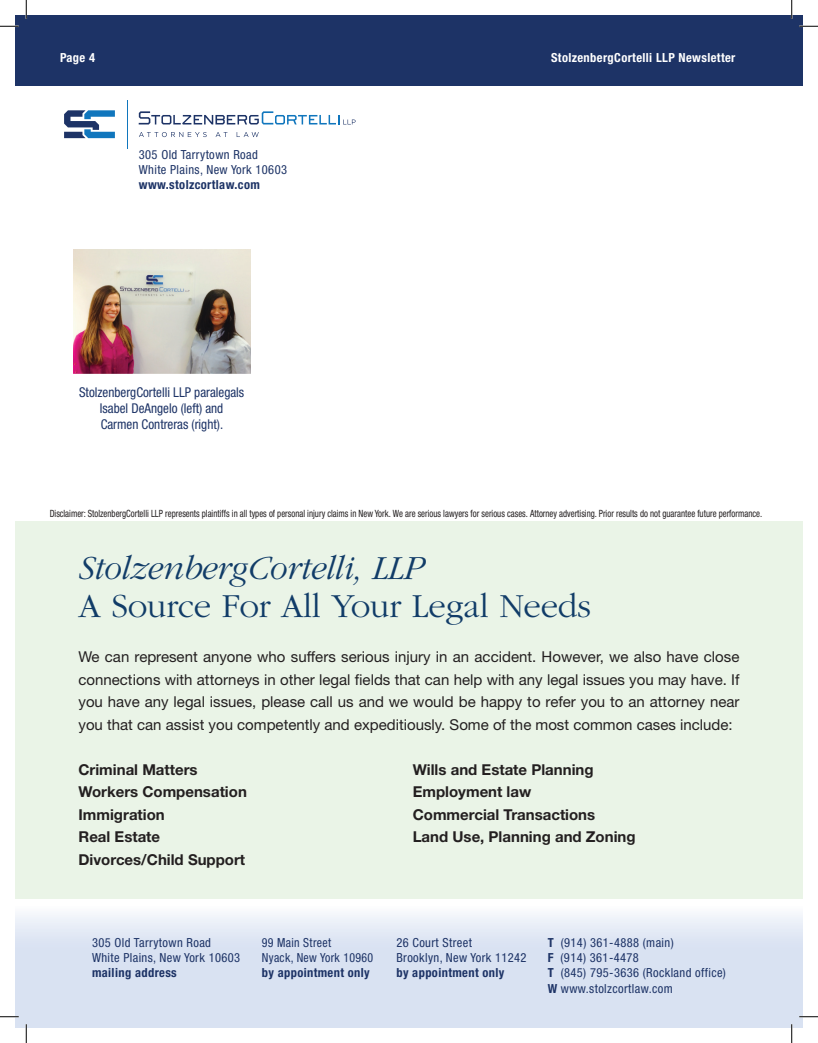
<style>
.page{position:relative;width:818px;height:1043px;background:#fff}
.page>*{position:absolute;margin:0;border:0;box-sizing:border-box;transform-origin:0 0}
.t1{font:300 35px "ITC Garamond Std";letter-spacing:-.01em;color:#113c68}
.t2{font:italic 300 35px "ITC Garamond Std";letter-spacing:-.01em;color:#113c68}
.t3{font:15px/22.5px "Helvetica Neue LT Std";color:#231f20;text-align:justify}
.t4{font:700 15px/22.5px "Helvetica Neue LT Std";color:#231f20}
.t5{font:condensed 13.5px/16.2px "Helvetica Neue LT Std";color:#1d3366;text-align:center}
.t6{font:condensed 12.5px/15px "Helvetica Neue LT Std";letter-spacing:.03em;color:#1d3366}
.t7{font:700 condensed 12.5px "Helvetica Neue LT Std";letter-spacing:.03em;color:#1d3366}
.t8{font:700 condensed 12.5px "Helvetica Neue LT Std";letter-spacing:.03em;color:#fff}
.t9{font:condensed 12.5px/15px "Helvetica Neue LT Std";letter-spacing:.03em;color:#1d3366;scale:.95 1}
.t10{font:condensed 10px "Helvetica Neue LT Std";color:#231f20;scale:.88 1}
.s1{font-weight:700}
</style>
<div class="page">
<div style="left:15px;top:521px;width:787px;height:378px;background:#eaf4e7"></div>
<svg style="left:15px;top:914px;width:787px;height:114px;background:#dce4f3"></svg>
<div style="left:15px;top:15px;width:787px;height:71px;background:#1d3366"></div>
<svg style="left:64px;top:110px;width:51px;height:28px"></svg>
<hr style="left:127px;top:100px;width:1px;height:49px;background:#1076bd">
<svg style="left:139px;top:132px;width:68px;height:5px"></svg>
<svg style="left:215px;top:132px;width:12px;height:5px"></svg>
<svg style="left:237px;top:132px;width:22px;height:5px"></svg>
<svg style="left:139px;top:111px;width:216px;height:13px"></svg>
<img style="left:73px;top:249px;width:177px;height:125px">
<svg style="left:0;top:25px;width:19px;height:2px"></svg>
<svg style="left:799px;top:25px;width:19px;height:2px"></svg>
<svg style="left:0;top:1015px;width:19px;height:2px"></svg>
<svg style="left:799px;top:1015px;width:19px;height:2px"></svg>
<svg style="left:25px;top:0;width:2px;height:19px"></svg>
<svg style="left:25px;top:1024px;width:2px;height:18px"></svg>
<svg style="left:790px;top:0;width:2px;height:19px"></svg>
<svg style="left:790px;top:1024px;width:2px;height:18px"></svg>
<p class="t8" style="left:60px;top:50px;width:37px">Page 4</p>
<p class="t8" style="left:551px;top:50px;width:186px">StolzenbergCortelli LLP Newsletter</p>
<p class="t6" style="left:139px;top:147px;width:150px">305 Old Tarrytown Road<br>White Plains, New York 10603</p>
<p class="t7" style="left:139px;top:177px;width:123px">www.stolzcortlaw.com</p>
<p class="t5" style="left:79px;top:384px;width:167px">StolzenbergCortelli LLP paralegals<br>Isabel DeAngelo (left) and<br>Carmen Contreras (right).</p>
<p class="t10" style="left:50px;top:507px;width:811px">Disclaimer: StolzenbergCortelli LLP represents plaintiffs in all types of personal injury claims in New York. We are serious lawyers for serious cases. Attorney advertising. Prior results do not guarantee future performance.</p>
<h1 class="t2" style="left:78px;top:548px;width:347px">StolzenbergCortelli, LLP</h1>
<h1 class="t1" style="left:78px;top:587px;width:514px">A Source For All Your Legal Needs</h1>
<p class="t3" style="left:78px;top:645px;width:662px">We can represent anyone who suffers serious injury in an accident. However, we also have close connections with attorneys in other legal fields that can help with any legal issues you may have. If you have any legal issues, please call us and we would be happy to refer you to an attorney near you that can assist you competently and expeditiously. Some of the most common cases include:</p>
<p class="t4" style="left:78px;top:757px;width:170px">Criminal Matters<br>Workers Compensation<br>Immigration<br>Real Estate<br>Divorces/Child Support</p>
<p class="t4" style="left:412px;top:757px;width:224px">Wills and Estate Planning<br>Employment law<br>Commercial Transactions<br>Land Use, Planning and Zoning</p>
<p class="t6" style="left:92px;top:935px;width:150px">305 Old Tarrytown Road<br>White Plains, New York 10603</p>
<p class="t7" style="left:92px;top:965px;width:86px">mailing address</p>
<p class="t9" style="left:262px;top:935px;width:119px">99 Main Street<br>Nyack, New York 10960</p>
<p class="t7" style="left:262px;top:965px;width:110px">by appointment only</p>
<p class="t6" style="left:396px;top:935px;width:132px">26 Court Street<br>Brooklyn, New York 11242</p>
<p class="t7" style="left:396px;top:965px;width:110px">by appointment only</p>
<p class="t6" style="left:547px;top:935px;width:180px"><span class="s1">T</span> (914) 361-4888 (main)<br><span class="s1">F</span> (914) 361-4478<br><span class="s1">T</span> (845) 795-3636 (Rockland office)<br><span class="s1">W</span> www.stolzcortlaw.com</p>
</div>
